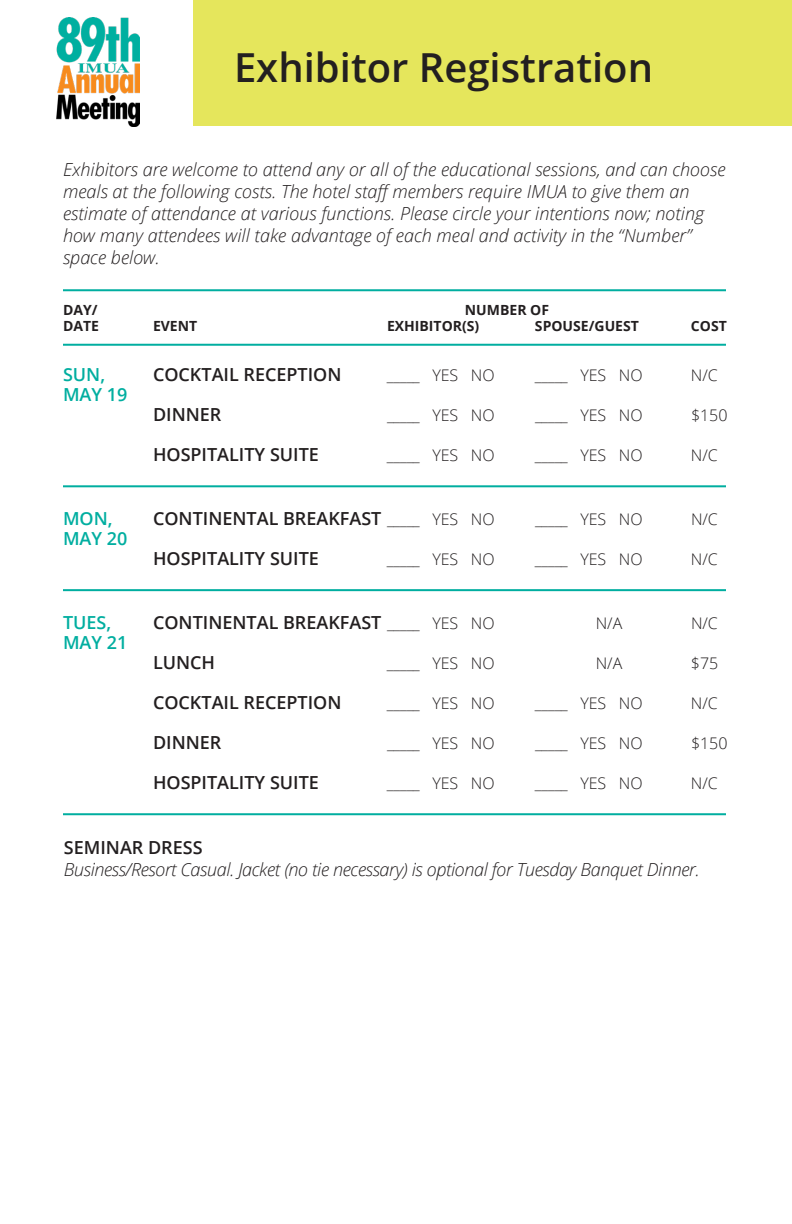
<style>
.page{position:relative;width:792px;height:1224px;background:#fff}
.page>*{position:absolute;margin:0;border:0;box-sizing:border-box;transform-origin:0 0}
.t1{font:600 40px "Open Sans";color:#231f20}
.t2{font:italic 300 18px/22px "Open Sans";color:#231f20}
.t3{font:600 18px "Open Sans";color:#231f20}
.t4{font:italic 300 18px "Open Sans";letter-spacing:-.02em;color:#231f20}
.t5{font:600 18px "Open Sans";color:#00aea0}
.t6{font:300 16px "Open Sans";color:#231f20}
.t7{font:700 14px "Open Sans";color:#231f20}
.s1{font-weight:300;font-size:16px}
</style>
<div class="page">
<div style="left:0;top:0;width:792px;height:126px;background:#e5e65c"></div>
<div style="left:0;top:0;width:193px;height:128px;background:#fff"></div>
<img style="left:56px;top:18px;width:83px;height:108px">
<hr style="left:63px;top:589px;width:663px;height:2px;background:#00aea0">
<hr style="left:63px;top:485px;width:663px;height:2px;background:#00aea0">
<hr style="left:63px;top:344px;width:663px;height:2px;background:#00aea0">
<hr style="left:63px;top:289px;width:663px;height:2px;background:#00aea0">
<hr style="left:63px;top:813px;width:663px;height:2px;background:#00aea0">
<h1 class="t1" style="left:234px;top:40px;width:421px">Exhibitor Registration</h1>
<p class="t2" style="left:63px;top:158px;width:664px">Exhibitors are welcome to attend any or all of the educational sessions, and can choose meals at the following costs. The hotel staff members require IMUA to give them an estimate of attendance at various functions. Please circle your intentions now; noting how many attendees will take advantage of each meal and activity in the “Number” space below.</p>
<p class="t7" style="left:63px;top:300px;width:36px">DAY/</p>
<p class="t7" style="left:465px;top:300px;width:86px">NUMBER OF</p>
<p class="t7" style="left:63px;top:316px;width:37px">DATE</p>
<p class="t7" style="left:153px;top:316px;width:46px">EVENT</p>
<p class="t7" style="left:387px;top:316px;width:94px">EXHIBITOR(S)</p>
<p class="t7" style="left:535px;top:316px;width:105px">SPOUSE/GUEST</p>
<p class="t7" style="left:691px;top:316px;width:37px">COST</p>
<p class="t5" style="left:63px;top:362px;width:44px">SUN,</p>
<p class="t3" style="left:153px;top:362px;width:190px">COCKTAIL RECEPTION</p>
<p class="t6" style="left:387px;top:364px;width:109px">_____ YES NO</p>
<p class="t6" style="left:535px;top:364px;width:109px">_____ YES NO</p>
<p class="t6" style="left:691px;top:364px;width:28px">N/C</p>
<p class="t5" style="left:63px;top:382px;width:66px">MAY 19</p>
<p class="t3" style="left:153px;top:402px;width:70px">DINNER</p>
<p class="t6" style="left:387px;top:404px;width:109px">_____ YES NO</p>
<p class="t6" style="left:535px;top:404px;width:109px">_____ YES NO</p>
<p class="t6" style="left:691px;top:404px;width:38px">$150</p>
<p class="t3" style="left:153px;top:442px;width:167px">HOSPITALITY SUITE</p>
<p class="t6" style="left:387px;top:444px;width:109px">_____ YES NO</p>
<p class="t6" style="left:535px;top:444px;width:109px">_____ YES NO</p>
<p class="t6" style="left:691px;top:444px;width:28px">N/C</p>
<p class="t5" style="left:63px;top:506px;width:51px">MON,</p>
<p class="t3" style="left:153px;top:506px;width:343px">CONTINENTAL BREAKFAST <span class="s1">_____ YES NO</span></p>
<p class="t6" style="left:535px;top:508px;width:109px">_____ YES NO</p>
<p class="t6" style="left:691px;top:508px;width:28px">N/C</p>
<p class="t5" style="left:63px;top:526px;width:66px">MAY 20</p>
<p class="t3" style="left:153px;top:546px;width:167px">HOSPITALITY SUITE</p>
<p class="t6" style="left:387px;top:548px;width:109px">_____ YES NO</p>
<p class="t6" style="left:535px;top:548px;width:109px">_____ YES NO</p>
<p class="t6" style="left:691px;top:548px;width:28px">N/C</p>
<p class="t5" style="left:63px;top:610px;width:50px">TUES,</p>
<p class="t3" style="left:153px;top:610px;width:343px">CONTINENTAL BREAKFAST <span class="s1">_____ YES NO</span></p>
<p class="t6" style="left:596px;top:612px;width:28px">N/A</p>
<p class="t6" style="left:691px;top:612px;width:28px">N/C</p>
<p class="t5" style="left:63px;top:630px;width:66px">MAY 21</p>
<p class="t3" style="left:153px;top:650px;width:64px">LUNCH</p>
<p class="t6" style="left:387px;top:652px;width:109px">_____ YES NO</p>
<p class="t6" style="left:596px;top:652px;width:28px">N/A</p>
<p class="t6" style="left:691px;top:652px;width:29px">$75</p>
<p class="t3" style="left:153px;top:690px;width:190px">COCKTAIL RECEPTION</p>
<p class="t6" style="left:387px;top:692px;width:109px">_____ YES NO</p>
<p class="t6" style="left:535px;top:692px;width:109px">_____ YES NO</p>
<p class="t6" style="left:691px;top:692px;width:28px">N/C</p>
<p class="t3" style="left:153px;top:730px;width:70px">DINNER</p>
<p class="t6" style="left:387px;top:732px;width:109px">_____ YES NO</p>
<p class="t6" style="left:535px;top:732px;width:109px">_____ YES NO</p>
<p class="t6" style="left:691px;top:732px;width:38px">$150</p>
<p class="t3" style="left:153px;top:770px;width:167px">HOSPITALITY SUITE</p>
<p class="t6" style="left:387px;top:772px;width:109px">_____ YES NO</p>
<p class="t6" style="left:535px;top:772px;width:109px">_____ YES NO</p>
<p class="t6" style="left:691px;top:772px;width:28px">N/C</p>
<p class="t3" style="left:64px;top:835px;width:140px">SEMINAR DRESS</p>
<p class="t4" style="left:64px;top:857px;width:637px">Business/Resort Casual. Jacket (no tie necessary) is optional for Tuesday Banquet Dinner.</p>
</div>
